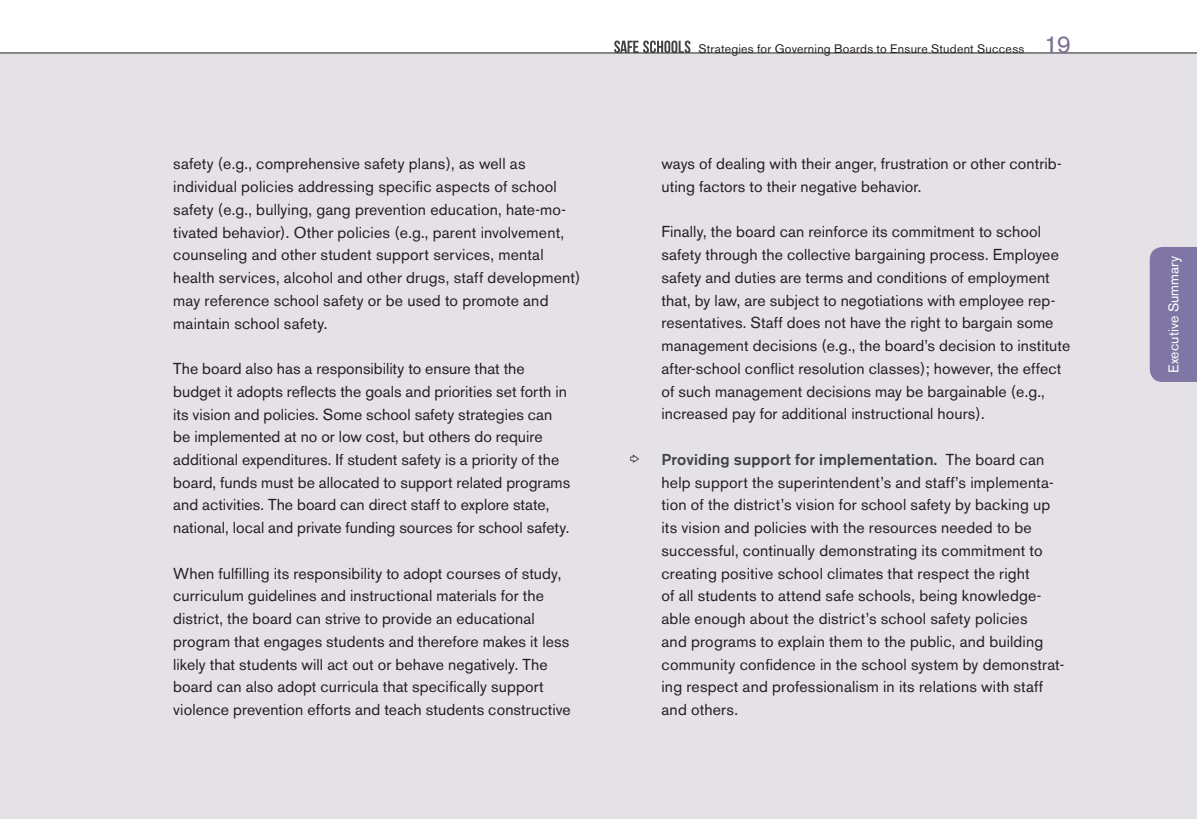
<style>
.page{position:relative;width:1197px;height:819px;background:#fff}
.page>*{position:absolute;margin:0;border:0;box-sizing:border-box;transform-origin:0 0}
.t1{font:15.75px/22.8px "Akzidenz Grotesk BE";letter-spacing:.01em;color:#231f20}
.t2{font:15.75px "Charms BV";color:#231f20}
.t3{font:14px "Akzidenz Grotesk BE";letter-spacing:.01em;color:#fff}
.t4{font:12.25px "Akzidenz Grotesk BE";letter-spacing:.02em;color:#231f20}
.s1{font-size:24.5px;color:#796d90}
.s2{font-weight:500;color:#414042}
</style>
<div class="page">
<div style="left:0;top:53px;width:1197px;height:766px;background:#e4e1e7"></div>
<svg style="left:0;top:40px;width:1197px;height:13px"></svg>
<svg style="left:614px;top:41px;width:76px;height:12px"></svg>
<div style="left:1150px;top:247px;width:47px;height:135px;background:#8076a5"></div>
<p class="t1" style="left:173px;top:152px;width:409px">safety (e.g., comprehensive safety plans), as well as individual policies addressing specific aspects of school safety (e.g., bullying, gang prevention education, hate-mo&shy;tivated behavior). Other policies (e.g., parent involvement, counseling and other student support services, mental health services, alcohol and other drugs, staff development) may reference school safety or be used to promote and maintain school safety.</p>
<p class="t1" style="left:173px;top:357px;width:399px">The board also has a responsibility to ensure that the budget it adopts reflects the goals and priorities set forth in its vision and policies. Some school safety strategies can be implemented at no or low cost, but others do require additional expenditures. If student safety is a priority of the board, funds must be allocated to support related programs and activities. The board can direct staff to explore state, national, local and private funding sources for school safety.</p>
<p class="t1" style="left:173px;top:562px;width:399px">When fulfilling its responsibility to adopt courses of study, curriculum guidelines and instructional materials for the district, the board can strive to provide an educational program that engages students and therefore makes it less likely that students will act out or behave negatively. The board can also adopt curricula that specifically support violence prevention efforts and teach students constructive</p>
<p class="t4" style="left:698px;top:42px;width:374px">Strategies for Governing Boards to Ensure Student Success <span class="s1">19</span></p>
<p class="t1" style="left:662px;top:152px;width:402px">ways of dealing with their anger, frustration or other contrib&shy;uting factors to their negative behavior.</p>
<p class="t1" style="left:662px;top:221px;width:410px">Finally, the board can reinforce its commitment to school safety through the collective bargaining process. Employee safety and duties are terms and conditions of employment that, by law, are subject to negotiations with employee rep&shy;resentatives. Staff does not have the right to bargain some management decisions (e.g., the board’s decision to institute after-school conflict resolution classes); however, the effect of such management decisions may be bargainable (e.g., increased pay for additional instructional hours).</p>
<p class="t2" style="left:630px;top:450px;width:11px">m</p>
<p class="t1" style="left:662px;top:448px;width:404px"><span class="s2">Providing support for implementation.</span> The board can help support the superintendent’s and staff’s implementa&shy;tion of the district’s vision for school safety by backing up its vision and policies with the resources needed to be successful, continually demonstrating its commitment to creating positive school climates that respect the right<br>of all students to attend safe schools, being knowledge&shy;able enough about the district’s school safety policies<br>and programs to explain them to the public, and building community confidence in the school system by demonstrat&shy;ing respect and professionalism in its relations with staff and others.</p>
<p class="t3" style="left:1165px;top:373px;width:119px;rotate:-90deg">Executive Summary</p>
</div>
